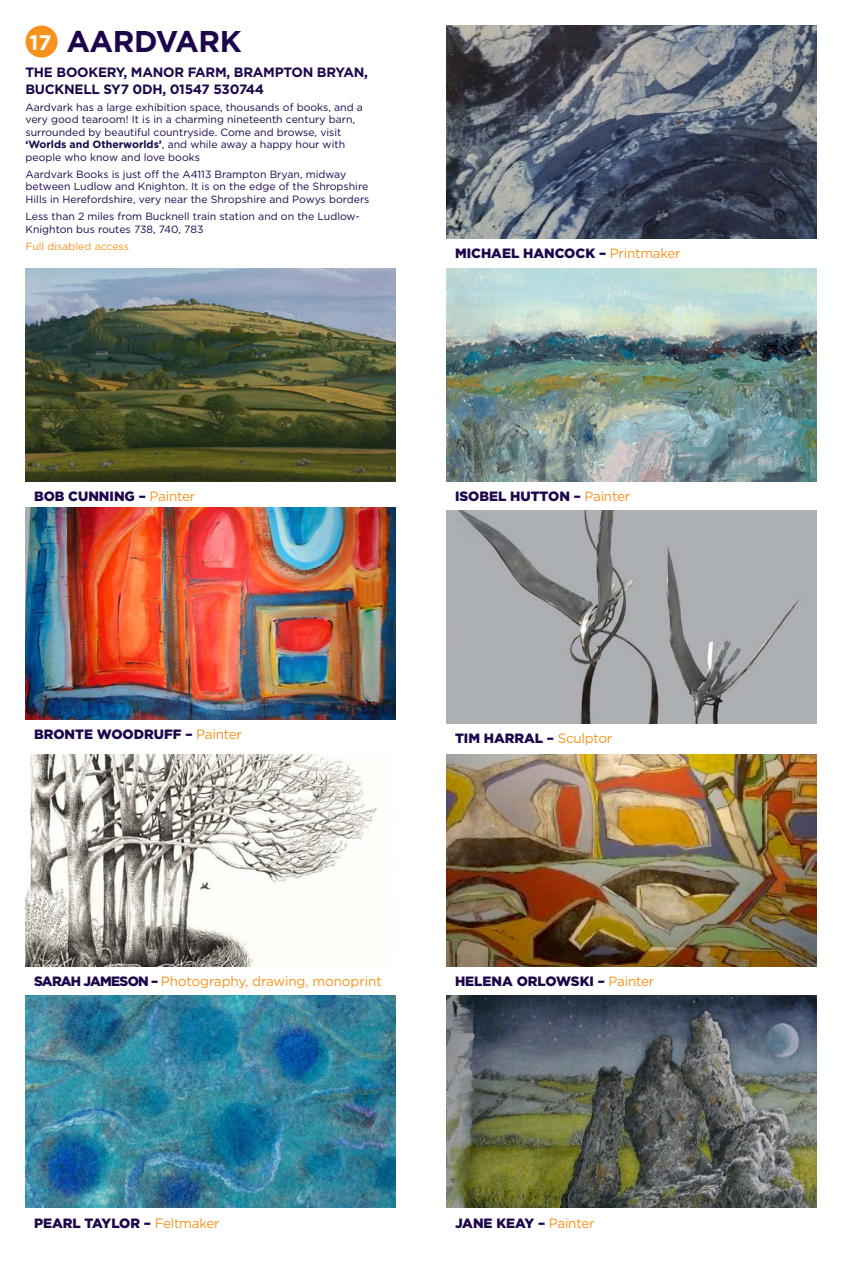
<style>
.page{position:relative;width:842px;height:1263px;background:#fff}
.page>*{position:absolute;margin:0;border:0;box-sizing:border-box;transform-origin:0 0}
.t1{font:700 30px "Gotham";letter-spacing:-.01em;color:#1d054c}
.t2{font:900 13.5px "Gotham";color:#1d054c}
.t3{font:700 13.5px/16.5px "Gotham";letter-spacing:-.02em;color:#1d054c}
.t4{font:13.5px "Gotham";letter-spacing:-.01em;color:#f7931d}
.t5{font:10.5px/12.6px "Gotham";color:#1d054c}
.t6{font:10.5px "Gotham";color:#f7931d}
.s1{font-size:21px;color:#fff}
.s2{font-weight:700}
.s3{font-weight:400;color:#f7931d}
.s4{font-weight:900;color:#1d054c}
</style>
<div class="page">
<div style="left:26px;top:26px;width:32px;height:32px;background:#f7931d;border-radius:50%"></div>
<img style="left:26px;top:269px;width:369px;height:212px">
<img style="left:446px;top:269px;width:370px;height:212px">
<img style="left:446px;top:26px;width:370px;height:212px">
<img style="left:446px;top:511px;width:370px;height:212px">
<img style="left:26px;top:507px;width:369px;height:213px">
<img style="left:26px;top:754px;width:352px;height:213px">
<img style="left:446px;top:754px;width:370px;height:213px">
<img style="left:26px;top:995px;width:369px;height:213px">
<img style="left:446px;top:995px;width:370px;height:213px">
<h1 class="t1" style="left:30px;top:22px;width:214px"><span class="s1">17</span> AARDVARK</h1>
<p class="t3" style="left:26px;top:64px;width:344px">THE BOOKERY, MANOR FARM, BRAMPTON BRYAN,<br>BUCKNELL SY7 0DH, 01547 530744</p>
<p class="t5" style="left:26px;top:100px;width:339px">Aardvark has a large exhibition space, thousands of books, and a very good tearoom! It is in a charming nineteenth century barn, surrounded by beautiful countryside. Come and browse, visit <span class="s2">‘Worlds and Otherworlds’</span>, and while away a happy hour with people who know and love books</p>
<p class="t5" style="left:26px;top:168px;width:345px">Aardvark Books is just off the A4113 Brampton Bryan, midway between Ludlow and Knighton. It is on the edge of the Shropshire<br>Hills in Herefordshire, very near the Shropshire and Powys borders</p>
<p class="t5" style="left:26px;top:210px;width:336px">Less than 2 miles from Bucknell train station and on the Ludlow-<br>Knighton bus routes 738, 740, 783</p>
<p class="t6" style="left:26px;top:240px;width:105px">Full disabled access</p>
<p class="t2" style="left:455px;top:244px;width:227px">MICHAEL HANCOCK – <span class="s3">Printmaker</span></p>
<p class="t2" style="left:34px;top:487px;width:163px">BOB CUNNING – <span class="s3">Painter</span></p>
<p class="t2" style="left:455px;top:487px;width:177px">ISOBEL HUTTON – <span class="s3">Painter</span></p>
<p class="t2" style="left:34px;top:725px;width:209px">BRONTE WOODRUFF – <span class="s3">Painter</span></p>
<p class="t2" style="left:455px;top:729px;width:159px">TIM HARRAL – <span class="s3">Sculptor</span></p>
<p class="t4" style="left:34px;top:973px;width:349px"><span class="s4">SARAH JAMESON –</span> Photography, drawing, monoprint</p>
<p class="t2" style="left:455px;top:972px;width:201px">HELENA ORLOWSKI – <span class="s3">Painter</span></p>
<p class="t2" style="left:34px;top:1213px;width:187px">PEARL TAYLOR – <span class="s3">Feltmaker</span></p>
<p class="t2" style="left:455px;top:1213px;width:141px">JANE KEAY – <span class="s3">Painter</span></p>
</div>
